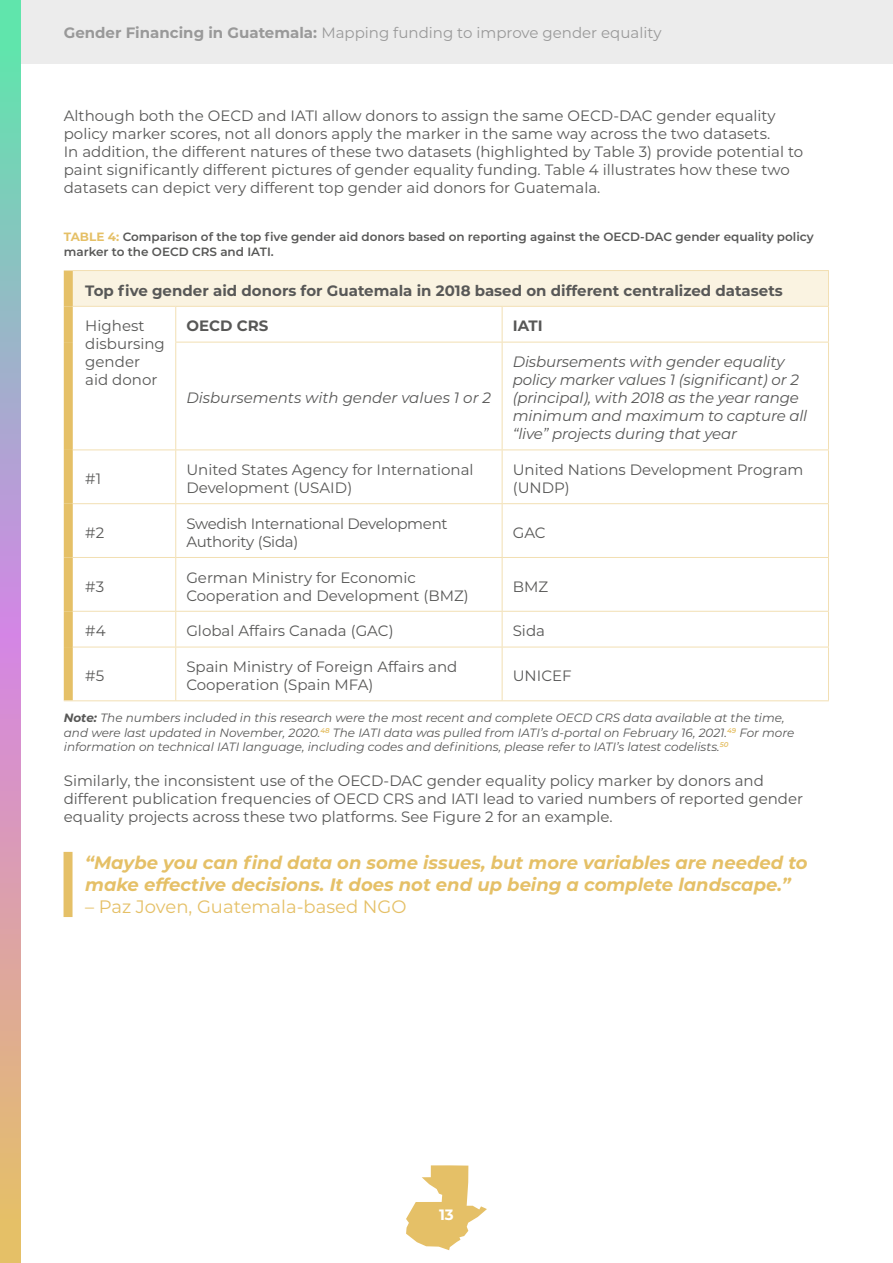
<style>
.page{position:relative;width:893px;height:1263px;background:#fff}
.page>*{position:absolute;margin:0;border:0;box-sizing:border-box;transform-origin:0 0}
.Body_Text{font:italic 700 18px/21.6px "Montserrat";color:#e5c067}
.Body_Text-2{font:18px "Montserrat";color:#e5c067}
.Body_Text-3{font:15px/18px "Montserrat";color:#585857}
.Body_Text-4{font:italic 15px/18px "Montserrat";letter-spacing:-.01em;color:#585857}
.Body_Text-5{font:700 15px "Montserrat";color:#585857}
.t1{font:15px "Montserrat";color:#999}
.Body_Text-6{font:15px/18px "Montserrat";letter-spacing:-.02em;color:#585857}
.t2{font:700 15px "Montserrat";color:#fff}
.Body_Text-7{font:italic 12px/14.4px "Montserrat";color:#585857}
.Figure_Title{font:600 12px/14.4px "Montserrat";color:#585857}
.s1{font-weight:700}
.s2{font-weight:700;color:#e5c067}
</style>
<div class="page">
<svg style="left:406px;top:1165px;width:81px;height:85px"></svg>
<div style="left:0;top:0;width:893px;height:64px;background:#ececec"></div>
<svg style="left:0;top:0;width:21px;height:1263px;background:#b9aeb4"></svg>
<div style="left:64px;top:852px;width:9px;height:65px;background:#e5c067"></div>
<div style="left:68px;top:271px;width:760px;height:35px;background:#faf3e1"></div>
<div style="left:64px;top:271px;width:9px;height:35px;background:#e5c067"></div>
<hr style="left:64px;top:270px;width:112px;height:1px;background:#f2dfb3">
<hr style="left:176px;top:270px;width:326px;height:1px;background:#f2dfb3">
<hr style="left:502px;top:270px;width:327px;height:1px;background:#f2dfb3">
<hr style="left:828px;top:271px;width:1px;height:35px;background:#f2dfb3">
<div style="left:64px;top:306px;width:9px;height:36px;background:#e5c067"></div>
<div style="left:64px;top:342px;width:9px;height:108px;background:#e5c067"></div>
<hr style="left:73px;top:306px;width:103px;height:1px;background:#f2dfb3">
<hr style="left:175px;top:307px;width:1px;height:35px;background:#f2dfb3">
<hr style="left:176px;top:306px;width:326px;height:1px;background:#f2dfb3">
<hr style="left:502px;top:306px;width:327px;height:1px;background:#f2dfb3">
<hr style="left:502px;top:307px;width:1px;height:35px;background:#f2dfb3">
<hr style="left:828px;top:307px;width:1px;height:35px;background:#f2dfb3">
<hr style="left:175px;top:342px;width:1px;height:107px;background:#f2dfb3">
<hr style="left:175px;top:342px;width:327px;height:1px;background:#f2dfb3">
<hr style="left:502px;top:342px;width:327px;height:1px;background:#f2dfb3">
<hr style="left:502px;top:342px;width:1px;height:107px;background:#f2dfb3">
<hr style="left:828px;top:342px;width:1px;height:107px;background:#f2dfb3">
<div style="left:64px;top:450px;width:9px;height:54px;background:#e5c067"></div>
<hr style="left:73px;top:449px;width:103px;height:1px;background:#f2dfb3">
<hr style="left:175px;top:450px;width:1px;height:53px;background:#f2dfb3">
<hr style="left:176px;top:449px;width:326px;height:1px;background:#f2dfb3">
<hr style="left:502px;top:449px;width:327px;height:1px;background:#f2dfb3">
<hr style="left:502px;top:450px;width:1px;height:53px;background:#f2dfb3">
<hr style="left:828px;top:450px;width:1px;height:53px;background:#f2dfb3">
<div style="left:64px;top:504px;width:9px;height:53px;background:#e5c067"></div>
<hr style="left:73px;top:503px;width:103px;height:1px;background:#f2dfb3">
<hr style="left:175px;top:504px;width:1px;height:53px;background:#f2dfb3">
<hr style="left:176px;top:503px;width:326px;height:1px;background:#f2dfb3">
<hr style="left:502px;top:504px;width:1px;height:53px;background:#f2dfb3">
<hr style="left:502px;top:503px;width:327px;height:1px;background:#f2dfb3">
<hr style="left:828px;top:504px;width:1px;height:53px;background:#f2dfb3">
<div style="left:64px;top:557px;width:9px;height:54px;background:#e5c067"></div>
<hr style="left:73px;top:557px;width:103px;height:1px;background:#f2dfb3">
<hr style="left:175px;top:558px;width:1px;height:53px;background:#f2dfb3">
<hr style="left:176px;top:557px;width:326px;height:1px;background:#f2dfb3">
<hr style="left:502px;top:557px;width:327px;height:1px;background:#f2dfb3">
<hr style="left:502px;top:558px;width:1px;height:53px;background:#f2dfb3">
<hr style="left:828px;top:558px;width:1px;height:53px;background:#f2dfb3">
<div style="left:64px;top:611px;width:9px;height:36px;background:#e5c067"></div>
<hr style="left:73px;top:611px;width:103px;height:1px;background:#f2dfb3">
<hr style="left:175px;top:612px;width:1px;height:35px;background:#f2dfb3">
<hr style="left:176px;top:611px;width:326px;height:1px;background:#f2dfb3">
<hr style="left:502px;top:611px;width:327px;height:1px;background:#f2dfb3">
<hr style="left:502px;top:612px;width:1px;height:35px;background:#f2dfb3">
<hr style="left:828px;top:612px;width:1px;height:35px;background:#f2dfb3">
<div style="left:64px;top:647px;width:9px;height:53px;background:#e5c067"></div>
<hr style="left:73px;top:647px;width:103px;height:1px;background:#f2dfb3">
<hr style="left:64px;top:700px;width:112px;height:1px;background:#f2dfb3">
<hr style="left:175px;top:647px;width:1px;height:53px;background:#f2dfb3">
<hr style="left:176px;top:647px;width:326px;height:1px;background:#f2dfb3">
<hr style="left:176px;top:700px;width:326px;height:1px;background:#f2dfb3">
<hr style="left:502px;top:647px;width:1px;height:53px;background:#f2dfb3">
<hr style="left:502px;top:647px;width:327px;height:1px;background:#f2dfb3">
<hr style="left:828px;top:647px;width:1px;height:53px;background:#f2dfb3">
<hr style="left:502px;top:700px;width:327px;height:1px;background:#f2dfb3">
<p class="t1" style="left:64px;top:22px;width:599px"><span class="s1">Gender Financing in Guatemala:</span> Mapping funding to improve gender equality</p>
<p class="Body_Text-3" style="left:64px;top:106px;width:741px">Although both the OECD and IATI allow donors to assign the same OECD-DAC gender equality policy marker scores, not all donors apply the marker in the same way across the two datasets.<br>In addition, the different natures of these two datasets (highlighted by Table 3) provide potential to paint significantly different pictures of gender equality funding. Table 4 illustrates how these two datasets can depict very different top gender aid donors for Guatemala.</p>
<p class="Figure_Title" style="left:64px;top:229px;width:751px"><span class="s2">TABLE 4:</span> Comparison of the top five gender aid donors based on reporting against the OECD-DAC gender equality policy marker to the OECD CRS and IATI.</p>
<p class="Body_Text-5" style="left:85px;top:280px;width:699px">Top five gender aid donors for Guatemala in 2018 based on different centralized datasets</p>
<p class="Body_Text-3" style="left:85px;top:317px;width:81px">Highest disbursing gender aid donor</p>
<p class="Body_Text-5" style="left:186px;top:315px;width:83px">OECD CRS</p>
<p class="Body_Text-5" style="left:513px;top:315px;width:32px">IATI</p>
<p class="Body_Text-4" style="left:186px;top:388px;width:306px">Disbursements with gender values 1 or 2</p>
<p class="Body_Text-4" style="left:513px;top:352px;width:296px">Disbursements with gender equality policy marker values 1 (significant) or 2 (principal), with 2018 as the year range minimum and maximum to capture all “live” projects during that year</p>
<p class="Body_Text-3" style="left:85px;top:469px;width:17px">#1</p>
<p class="Body_Text-3" style="left:186px;top:460px;width:289px">United States Agency for International<br>Development (USAID)</p>
<p class="Body_Text-3" style="left:513px;top:460px;width:292px">United Nations Development Program (UNDP)</p>
<p class="Body_Text-3" style="left:85px;top:523px;width:20px">#2</p>
<p class="Body_Text-6" style="left:186px;top:514px;width:263px">Swedish International Development<br>Authority (Sida)</p>
<p class="Body_Text-3" style="left:513px;top:523px;width:34px">GAC</p>
<p class="Body_Text-3" style="left:85px;top:577px;width:20px">#3</p>
<p class="Body_Text-3" style="left:186px;top:568px;width:284px">German Ministry for Economic<br>Cooperation and Development (BMZ)</p>
<p class="Body_Text-3" style="left:513px;top:577px;width:37px">BMZ</p>
<p class="Body_Text-3" style="left:85px;top:621px;width:22px">#4</p>
<p class="Body_Text-3" style="left:186px;top:621px;width:209px">Global Affairs Canada (GAC)</p>
<p class="Body_Text-3" style="left:513px;top:621px;width:34px">Sida</p>
<p class="Body_Text-3" style="left:85px;top:666px;width:20px">#5</p>
<p class="Body_Text-3" style="left:186px;top:657px;width:273px">Spain Ministry of Foreign Affairs and<br>Cooperation (Spain MFA)</p>
<p class="Body_Text-3" style="left:513px;top:666px;width:60px">UNICEF</p>
<p class="Body_Text-7" style="left:64px;top:710px;width:732px"><span class="s1">Note:</span> The numbers included in this research were the most recent and complete OECD CRS data available at the time, and were last updated in November, 2020.<sup>48</sup> The IATI data was pulled from IATI’s d-portal on February 16, 2021.<sup>49</sup> For more information on technical IATI language, including codes and definitions, please refer to IATI’s latest codelists.<sup>50</sup></p>
<p class="Body_Text-3" style="left:64px;top:771px;width:741px">Similarly, the inconsistent use of the OECD-DAC gender equality policy marker by donors and different publication frequencies of OECD CRS and IATI lead to varied numbers of reported gender equality projects across these two platforms. See Figure 2 for an example.</p>
<p class="Body_Text" style="left:85px;top:851px;width:724px">“Maybe you can find data on some issues, but more variables are needed to make effective decisions. It does not end up being a complete landscape.”</p>
<p class="Body_Text-2" style="left:85px;top:894px;width:323px">– Paz Joven, Guatemala-based NGO</p>
<p class="t2" style="left:439px;top:1204px;width:16px">13</p>
</div>
